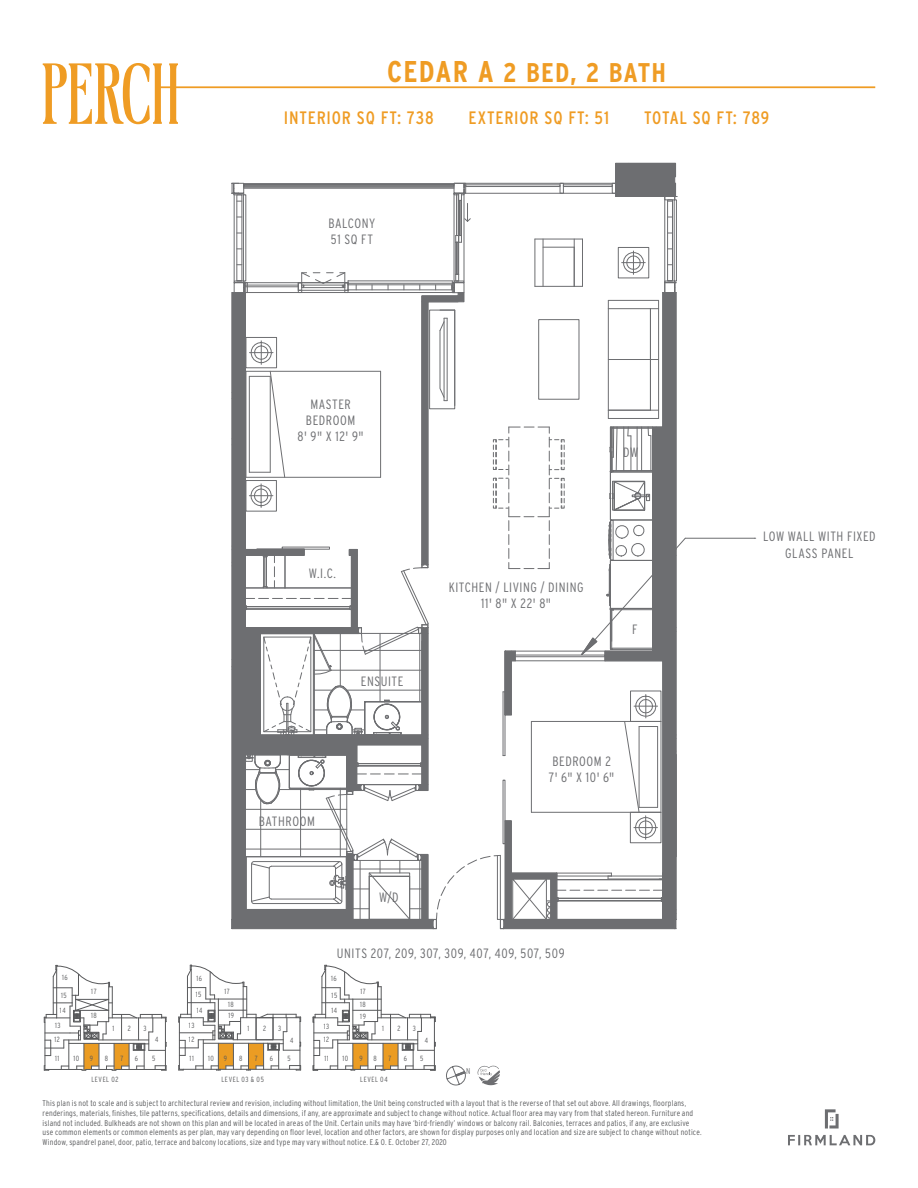
<style>
.page{position:relative;width:918px;height:1188px;background:#fff}
.page>*{position:absolute;margin:0;border:0;box-sizing:border-box;transform-origin:0 0}
.t1{font:700 condensed 27px "Interstate";letter-spacing:.04em;color:#ef9c24}
.t2{font:condensed 18px "Interstate";letter-spacing:.045em;color:#ef9c24}
.t3{font:300 condensed 13.5px/16.2px "Interstate";letter-spacing:.04em;color:#6d6e71;text-align:center}
.t4{font:300 condensed 8.4px "Interstate";color:#6d6e71}
.t5{font:300 condensed 8.25px/9.9px "Interstate";letter-spacing:.02em;color:#58595b}
.t6{font:300 condensed 7.5px/13.2px "Interstate";letter-spacing:.08em;color:#58595b;text-align:center}
.s1{font-size:30px}
</style>
<div class="page">
<svg style="left:788px;top:1135px;width:87px;height:10px"></svg>
<svg style="left:825px;top:1109px;width:14px;height:20px"></svg>
<svg style="left:477px;top:1065px;width:23px;height:20px"></svg>
<svg style="left:446px;top:1066px;width:20px;height:19px"></svg>
<svg style="left:44px;top:965px;width:123px;height:106px"></svg>
<svg style="left:178px;top:965px;width:123px;height:106px"></svg>
<div style="left:256px;top:1018px;width:17px;height:22px;border:1px solid #58595b"></div>
<svg style="left:313px;top:965px;width:123px;height:106px"></svg>
<svg style="left:153px;top:63px;width:722px;height:61px"></svg>
<svg style="left:43px;top:63px;width:107px;height:61px"></svg>
<hr style="left:685px;top:538px;width:69px;height:1px;background:#6d6e71">
<svg style="left:231px;top:163px;width:455px;height:766px"></svg>
<h1 class="t1" style="left:387px;top:57px;width:280px"><span class="s1">CEDAR A</span> 2 BED, 2 BATH</h1>
<h2 class="t2" style="left:284px;top:107px;width:151px">INTERIOR SQ FT: 738</h2>
<h2 class="t2" style="left:469px;top:107px;width:142px">EXTERIOR SQ FT: 51</h2>
<h2 class="t2" style="left:644px;top:107px;width:127px">TOTAL SQ FT: 789</h2>
<h3 class="t3" style="left:328px;top:215px;width:48px;text-align:left">BALCONY<br>51 SQ FT</h3>
<h3 class="t3" style="left:298px;top:396px;width:68px">MASTER<br>BEDROOM<br>8' 9" X 12' 9"</h3>
<h3 class="t3" style="left:623px;top:444px;width:17px">DW</h3>
<h3 class="t3" style="left:309px;top:565px;width:29px">W.I.C.</h3>
<h3 class="t3" style="left:449px;top:579px;width:136px">KITCHEN / LIVING / DINING<br>11' 8" X 22' 8"</h3>
<h3 class="t3" style="left:632px;top:621px;width:7px">F</h3>
<h3 class="t3" style="left:361px;top:673px;width:44px">ENSUITE</h3>
<h3 class="t3" style="left:549px;top:753px;width:67px;text-align:left">BEDROOM 2<br>7' 6" X 10' 6"</h3>
<h3 class="t3" style="left:259px;top:813px;width:57px">BATHROOM</h3>
<h3 class="t3" style="left:379px;top:889px;width:21px">W/D</h3>
<h3 class="t3" style="left:337px;top:945px;width:229px">UNITS 207, 209, 307, 309, 407, 409, 507, 509</h3>
<p class="t6" style="left:62px;top:971px;width:7px">16</p>
<p class="t6" style="left:196px;top:972px;width:7px">16</p>
<p class="t6" style="left:331px;top:971px;width:7px">16</p>
<p class="t6" style="left:61px;top:988px;width:7px">15</p>
<p class="t6" style="left:60px;top:1003px;width:7px">14</p>
<p class="t6" style="left:91px;top:985px;width:7px">17</p>
<p class="t6" style="left:91px;top:1009px;width:7px">18</p>
<p class="t6" style="left:196px;top:988px;width:7px">15</p>
<p class="t6" style="left:197px;top:1004px;width:7px">14</p>
<p class="t6" style="left:225px;top:984px;width:11px">17<br>18</p>
<p class="t6" style="left:228px;top:1009px;width:7px">19</p>
<p class="t6" style="left:332px;top:988px;width:7px">15</p>
<p class="t6" style="left:332px;top:1004px;width:7px">14</p>
<p class="t6" style="left:360px;top:984px;width:7px;line-height:13.8px;text-align:left">17<br>18</p>
<p class="t6" style="left:360px;top:1010px;width:7px">19</p>
<p class="t6" style="left:55px;top:1019px;width:7px">13</p>
<p class="t6" style="left:112px;top:1022px;width:3px">1</p>
<p class="t6" style="left:128px;top:1022px;width:5px">2</p>
<p class="t6" style="left:143px;top:1022px;width:5px">3</p>
<p class="t6" style="left:189px;top:1019px;width:7px">13</p>
<p class="t6" style="left:248px;top:1022px;width:3px">1</p>
<p class="t6" style="left:263px;top:1022px;width:5px">2</p>
<p class="t6" style="left:278px;top:1022px;width:5px">3</p>
<p class="t6" style="left:324px;top:1020px;width:7px">13</p>
<p class="t6" style="left:382px;top:1022px;width:3px">1</p>
<p class="t6" style="left:397px;top:1022px;width:5px">2</p>
<p class="t6" style="left:413px;top:1022px;width:5px">3</p>
<p class="t6" style="left:55px;top:1033px;width:7px">12</p>
<p class="t6" style="left:155px;top:1033px;width:5px">4</p>
<p class="t6" style="left:189px;top:1033px;width:7px">12</p>
<p class="t6" style="left:290px;top:1034px;width:5px">4</p>
<p class="t6" style="left:324px;top:1033px;width:7px">12</p>
<p class="t6" style="left:425px;top:1033px;width:5px">4</p>
<p class="t6" style="left:55px;top:1052px;width:6px">11</p>
<p class="t6" style="left:73px;top:1052px;width:7px">10</p>
<p class="t6" style="left:90px;top:1052px;width:5px">9</p>
<p class="t6" style="left:105px;top:1052px;width:5px">8</p>
<p class="t6" style="left:120px;top:1052px;width:4px">7</p>
<p class="t6" style="left:135px;top:1052px;width:5px">6</p>
<p class="t6" style="left:152px;top:1052px;width:5px">5</p>
<p class="t6" style="left:190px;top:1052px;width:6px">11</p>
<p class="t6" style="left:208px;top:1052px;width:7px">10</p>
<p class="t6" style="left:224px;top:1052px;width:5px">9</p>
<p class="t6" style="left:239px;top:1052px;width:5px">8</p>
<p class="t6" style="left:255px;top:1052px;width:4px">7</p>
<p class="t6" style="left:270px;top:1052px;width:5px">6</p>
<p class="t6" style="left:287px;top:1052px;width:5px">5</p>
<p class="t6" style="left:324px;top:1052px;width:6px">11</p>
<p class="t6" style="left:342px;top:1052px;width:7px">10</p>
<p class="t6" style="left:359px;top:1052px;width:5px">9</p>
<p class="t6" style="left:373px;top:1052px;width:5px">8</p>
<p class="t6" style="left:388px;top:1052px;width:4px">7</p>
<p class="t6" style="left:404px;top:1052px;width:5px">6</p>
<p class="t6" style="left:420px;top:1052px;width:5px">5</p>
<p class="t4" style="left:466px;top:1066px;width:6px">N</p>
<p class="t6" style="left:91px;top:1073px;width:29px">LEVEL 02</p>
<p class="t6" style="left:221px;top:1072px;width:44px">LEVEL 03 &amp; 05</p>
<p class="t6" style="left:360px;top:1072px;width:29px">LEVEL 04</p>
<p class="t5" style="left:43px;top:1098px;width:660px">This plan is not to scale and is subject to architectural review and revision, including without limitation, the Unit being constructed with a layout that is the reverse of that set out above. All drawings, floorplans, renderings, materials, finishes, tile patterns, specifications, details and dimensions, if any, are approximate and subject to change without notice. Actual floor area may vary from that stated hereon. Furniture and island not included. Bulkheads are not shown on this plan and will be located in areas of the Unit. Certain units may have ‘bird-friendly’ windows or balcony rail. Balconies, terraces and patios, if any, are exclusive use common elements or common elements as per plan, may vary depending on floor level, location and other factors, are shown for display purposes only and location and size are subject to change without notice.<br>Window, spandrel panel, door, patio, terrace and balcony locations, size and type may vary without notice. E.&amp; O. E. October 27, 2020</p>
<h3 class="t3" style="left:763px;top:528px;width:114px">LOW WALL WITH FIXED<br>GLASS PANEL</h3>
</div>
